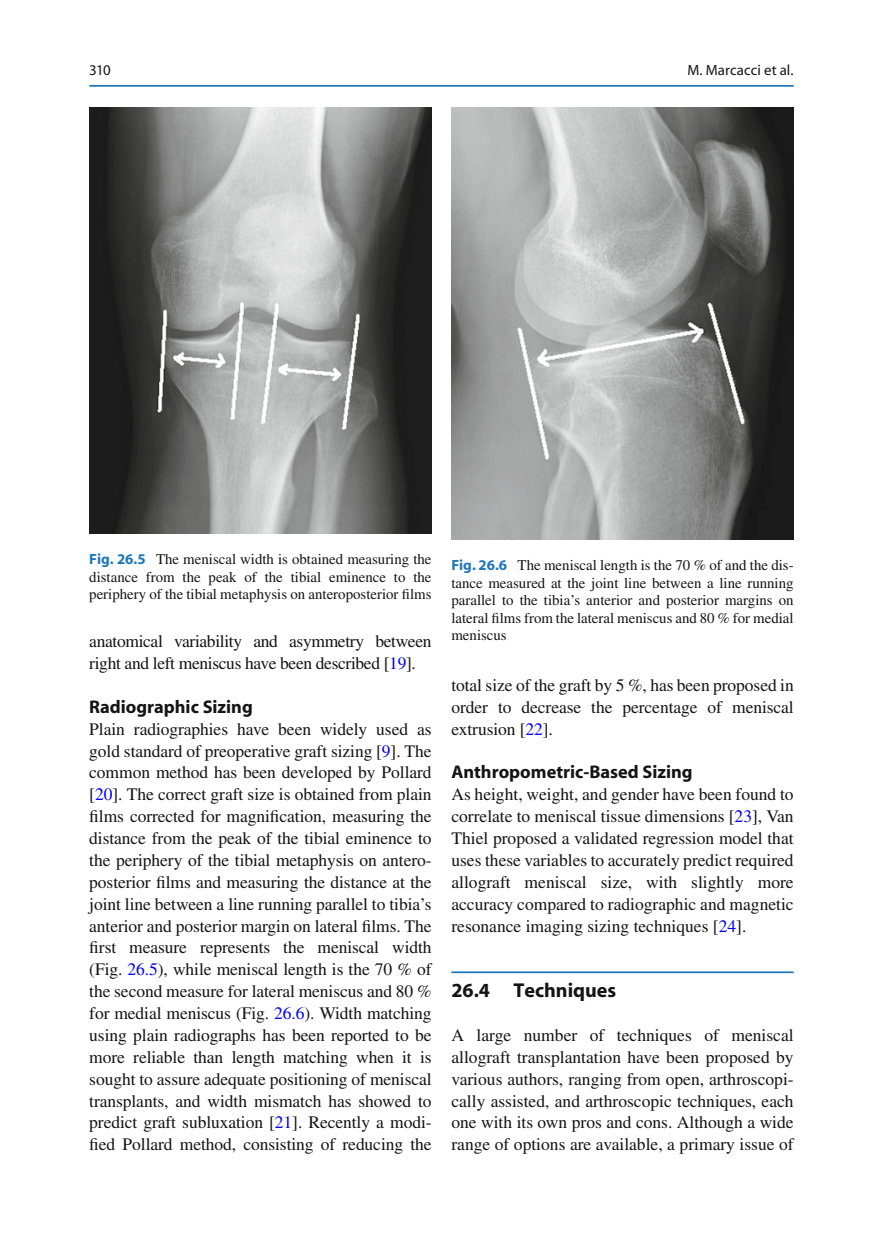
<style>
.page{position:relative;width:883px;height:1260px;background:#fff}
.page>*{position:absolute;margin:0;border:0;box-sizing:border-box;transform-origin:0 0}
.t1{font:700 20.12px "Ygpkbb Myriad";color:#131413}
.t2{font:700 18.38px "Ygpkbb Myriad";color:#131413}
.t3{font:17.5px/21.9px "Mvpqtm Times";letter-spacing:-.005em;color:#131413;text-align:justify}
.t4{font:14.88px/17.5px "Mvpqtm Times";color:#131413;text-align:justify}
.t5{font:14.88px "Vqmbtl Myriad";color:#131413}
.s1{font-family:"Ygpkbb Myriad";font-weight:700;color:#1f77b9}
.s2{color:#00f}
</style>
<div class="page">
<hr style="left:451px;top:971px;width:343px;height:2px;background:#1f77b9">
<img style="left:89px;top:107px;width:343px;height:426px">
<img style="left:451px;top:107px;width:343px;height:433px">
<hr style="left:89px;top:85px;width:705px;height:2px;background:#1f77b9">
<p class="t5" style="left:89px;top:64px;width:23px">310</p>
<p class="t5" style="left:687px;top:64px;width:108px">M. Marcacci et al.</p>
<p class="t4" style="left:89px;top:552px;width:344px"><span class="s1">Fig. 26.5</span> The meniscal width is obtained measuring the distance from the peak of the tibial eminence to the periphery of the tibial metaphysis on anteroposterior films</p>
<p class="t4" style="left:451px;top:558px;width:344px"><span class="s1">Fig. 26.6</span> The meniscal length is the 70 % of and the dis&shy;tance measured at the joint line between a line running parallel to the tibia’s anterior and posterior margins on lateral films from the lateral meniscus and 80 % for medial meniscus</p>
<p class="t3" style="left:89px;top:632px;width:344px">anatomical variability and asymmetry between right and left meniscus have been described [ <span class="s2">19</span> ].</p>
<p class="t2" style="left:89px;top:700px;width:165px">Radiographic Sizing</p>
<p class="t3" style="left:89px;top:720px;width:344px">Plain radiographies have been widely used as gold standard of preoperative graft sizing [ <span class="s2">9</span> ]. The common method has been developed by Pollard [ <span class="s2">20</span> ]. The correct graft size is obtained from plain films corrected for magnification, measuring the distance from the peak of the tibial eminence to the periphery of the tibial metaphysis on antero&shy;posterior films and measuring the distance at the joint line between a line running parallel to tibia’s anterior and posterior margin on lateral films. The first measure represents the meniscal width (Fig. <span class="s2">26.5</span> ), while meniscal length is the 70 % of the second measure for lateral meniscus and 80 % for medial meniscus (Fig. <span class="s2">26.6</span> ). Width matching using plain radiographs has been reported to be more reliable than length matching when it is sought to assure adequate positioning of meniscal transplants, and width mismatch has showed to predict graft subluxation [ <span class="s2">21</span> ]. Recently a modi&shy;fied Pollard method, consisting of reducing the</p>
<p class="t3" style="left:451px;top:676px;width:344px">total size of the graft by 5 %, has been proposed in order to decrease the percentage of meniscal extrusion [ <span class="s2">22</span> ].</p>
<p class="t2" style="left:451px;top:765px;width:243px">Anthropometric-Based Sizing</p>
<p class="t3" style="left:451px;top:785px;width:344px">As height, weight, and gender have been found to correlate to meniscal tissue dimensions [ <span class="s2">23</span> ], Van Thiel proposed a validated regression model that uses these variables to accurately predict required allograft meniscal size, with slightly more accuracy compared to radiographic and magnetic resonance imaging sizing techniques [ <span class="s2">24</span> ].</p>
<p class="t1" style="left:451px;top:983px;width:166px">26.4 Techniques</p>
<p class="t3" style="left:451px;top:1026px;width:344px">A large number of techniques of meniscal allograft transplantation have been proposed by various authors, ranging from open, arthroscopi&shy;cally assisted, and arthroscopic techniques, each one with its own pros and cons. Although a wide range of options are available, a primary issue of</p>
</div>
